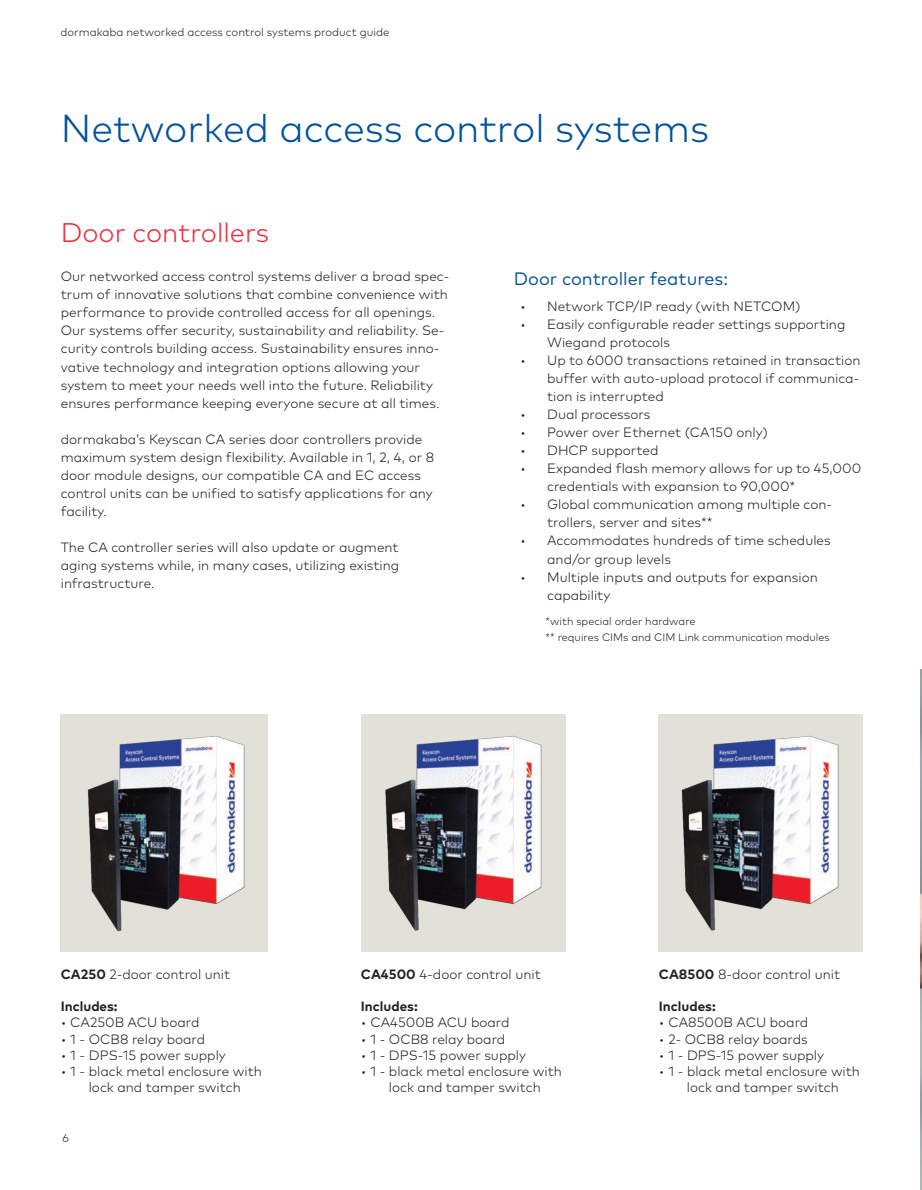
<style>
.page{position:relative;width:922px;height:1190px;background:#fff}
.page>*{position:absolute;margin:0;border:0;box-sizing:border-box;transform-origin:0 0}
.t1{font:300 39px "Mark Pro";color:#01519b}
.t2{font:300 27px "Mark Pro";color:#ee2c3b}
.t3{font:18px "Mark Pro";color:#01519b}
.t4{font:300 13.5px/18px "Mark Pro";color:#231f20}
.t5{font:700 13.5px "Mark Pro";color:#231f20}
.t6{font:300 11.25px "Mark Pro";color:#231f20}
.t7{font:300 10.8px/15.6px "Mark Pro";color:#231f20}
.s1{font-weight:700}
</style>
<div class="page">
<hr style="left:921px;top:669px;width:1px;height:520px;background:#e2e1d9">
<img style="left:920px;top:669px;width:1px;height:520px">
<img style="left:64px;top:714px;width:204px;height:237px">
<img style="left:361px;top:714px;width:203px;height:237px">
<img style="left:658px;top:714px;width:203px;height:237px">
<p class="t6" style="left:61px;top:25px;width:330px">dormakaba networked access control systems product guide</p>
<h1 class="t1" style="left:61px;top:106px;width:649px">Networked access control systems</h1>
<h2 class="t2" style="left:61px;top:217px;width:210px">Door controllers</h2>
<p class="t4" style="left:61px;top:268px;width:390px">Our networked access control systems deliver a broad spec&shy;trum of innovative solutions that combine convenience with performance to provide controlled access for all openings.<br>Our systems offer security, sustainability and reliability. Se&shy;curity controls building access. Sustainability ensures inno&shy;vative technology and integration options allowing your system to meet your needs well into the future. Reliability ensures performance keeping everyone secure at all times.</p>
<p class="t4" style="left:61px;top:430px;width:375px">dormakaba’s Keyscan CA series door controllers provide maximum system design flexibility. Available in 1, 2, 4, or 8 door module designs, our compatible CA and EC access control units can be unified to satisfy applications for any facility.</p>
<p class="t4" style="left:61px;top:538px;width:340px;text-align:justify">The CA controller series will also update or augment aging systems while, in many cases, utilizing existing infrastructure.</p>
<h3 class="t3" style="left:514px;top:268px;width:216px">Door controller features:</h3>
<p class="t4" style="left:520px;top:297px;width:282px">• Network TCP/IP ready (with NETCOM)</p>
<p class="t4" style="left:547px;top:315px;width:299px;text-indent:-27px">• Easily configurable reader settings supporting<br>Wiegand protocols</p>
<p class="t4" style="left:547px;top:351px;width:315px;text-align:justify;text-indent:-27px">• Up to 6000 transactions retained in transaction buffer with auto-upload protocol if communica&shy;tion is interrupted</p>
<p class="t4" style="left:520px;top:405px;width:132px">• Dual processors</p>
<p class="t4" style="left:520px;top:423px;width:249px">• Power over Ethernet (CA150 only)</p>
<p class="t4" style="left:520px;top:441px;width:140px">• DHCP supported</p>
<p class="t4" style="left:547px;top:459px;width:315px;text-indent:-27px">• Expanded flash memory allows for up to 45,000 credentials with expansion to 90,000*</p>
<p class="t4" style="left:547px;top:495px;width:286px;text-indent:-27px">• Global communication among multiple con&shy;trollers, server and sites**</p>
<p class="t4" style="left:547px;top:531px;width:285px;text-indent:-27px">• Accommodates hundreds of time schedules and/or group levels</p>
<p class="t4" style="left:547px;top:567px;width:272px;text-indent:-27px">• Multiple inputs and outputs for expansion capability</p>
<p class="t7" style="left:545px;top:613px;width:286px">*with special order hardware<br>** requires CIMs and CIM Link communication modules</p>
<p class="t4" style="left:61px;top:964px;width:171px"><span class="s1">CA250</span> 2-door control unit</p>
<p class="t5" style="left:61px;top:998px;width:58px">Includes:</p>
<p class="t4" style="left:61px;top:1013px;width:140px">• CA250B ACU board</p>
<p class="t4" style="left:61px;top:1029px;width:146px">• 1 - OCB8 relay board</p>
<p class="t4" style="left:61px;top:1045px;width:166px">• 1 - DPS-15 power supply</p>
<p class="t4" style="left:61px;top:1062px;width:202px;line-height:16.2px;text-align:center">• 1 - black metal enclosure with lock and tamper switch</p>
<p class="t6" style="left:62px;top:1131px;width:8px">6</p>
<p class="t4" style="left:361px;top:964px;width:181px"><span class="s1">CA4500</span> 4-door control unit</p>
<p class="t5" style="left:361px;top:998px;width:58px">Includes:</p>
<p class="t4" style="left:361px;top:1013px;width:150px">• CA4500B ACU board</p>
<p class="t4" style="left:361px;top:1029px;width:146px">• 1 - OCB8 relay board</p>
<p class="t4" style="left:361px;top:1045px;width:166px">• 1 - DPS-15 power supply</p>
<p class="t4" style="left:361px;top:1062px;width:202px;line-height:16.2px;text-align:center">• 1 - black metal enclosure with lock and tamper switch</p>
<p class="t4" style="left:658px;top:964px;width:183px"><span class="s1">CA8500</span> 8-door control unit</p>
<p class="t5" style="left:658px;top:998px;width:58px">Includes:</p>
<p class="t4" style="left:658px;top:1013px;width:151px">• CA8500B ACU board</p>
<p class="t4" style="left:658px;top:1029px;width:150px">• 2- OCB8 relay boards</p>
<p class="t4" style="left:658px;top:1045px;width:166px">• 1 - DPS-15 power supply</p>
<p class="t4" style="left:658px;top:1062px;width:202px;line-height:16.2px;text-align:center">• 1 - black metal enclosure with lock and tamper switch</p>
</div>
